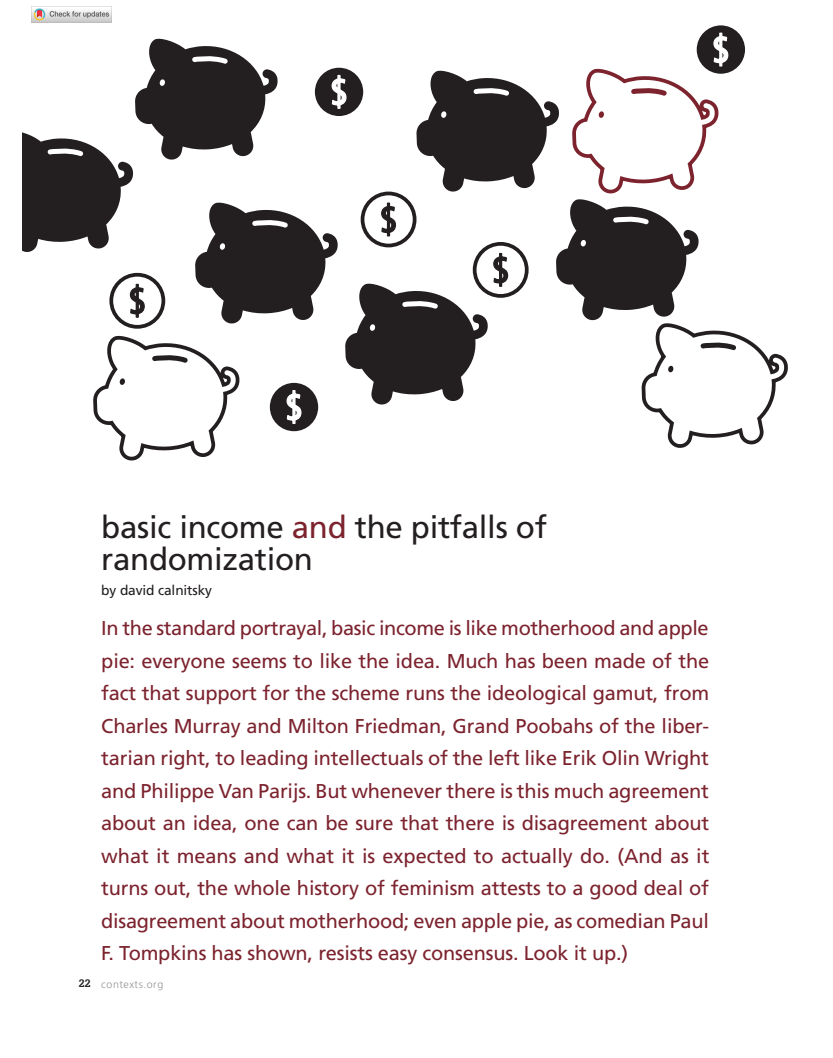
<style>
.page{position:relative;width:833px;height:1058px;background:#fff}
.page>*{position:absolute;margin:0;border:0;box-sizing:border-box;transform-origin:0 0}
.t1{font:31.25px/32.5px "Frutiger";letter-spacing:-.01em;color:#231f20}
.t2{font:20px/32.5px "Frutiger";letter-spacing:-.01em;color:#7c232e;text-align:justify}
.t3{font:13.75px "Frutiger";letter-spacing:-.01em;color:#231f20}
.t4{font:300 10.62px "Frutiger";letter-spacing:.05em;color:#939598}
.s1{color:#7c232e}
.s2{font-family:"Glypha LT Std";font-weight:700;color:#231f20}
</style>
<div class="page">
<svg style="left:22px;top:22px;width:766px;height:439px"></svg>
<img style="left:31px;top:6px;width:80px;height:16px">
<h1 class="t1" style="left:101px;top:510px;width:447px">basic income <span class="s1">and</span> the pitfalls of randomization</h1>
<p class="t3" style="left:101px;top:582px;width:112px">by david calnitsky</p>
<p class="t2" style="left:101px;top:612px;width:609px">In the standard portrayal, basic income is like motherhood and apple pie: everyone seems to like the idea. Much has been made of the fact that support for the scheme runs the ideological gamut, from Charles Murray and Milton Friedman, Grand Poobahs of the liber&shy;tarian right, to leading intellectuals of the left like Erik Olin Wright and Philippe Van Parijs. But whenever there is this much agreement about an idea, one can be sure that there is disagreement about what it means and what it is expected to actually do. (And as it turns out, the whole history of feminism attests to a good deal of disagreement about motherhood; even apple pie, as comedian Paul F. Tompkins has shown, resists easy consensus. Look it up.)</p>
<p class="t4" style="left:79px;top:977px;width:86px"><span class="s2">22</span> contexts.org</p>
</div>
